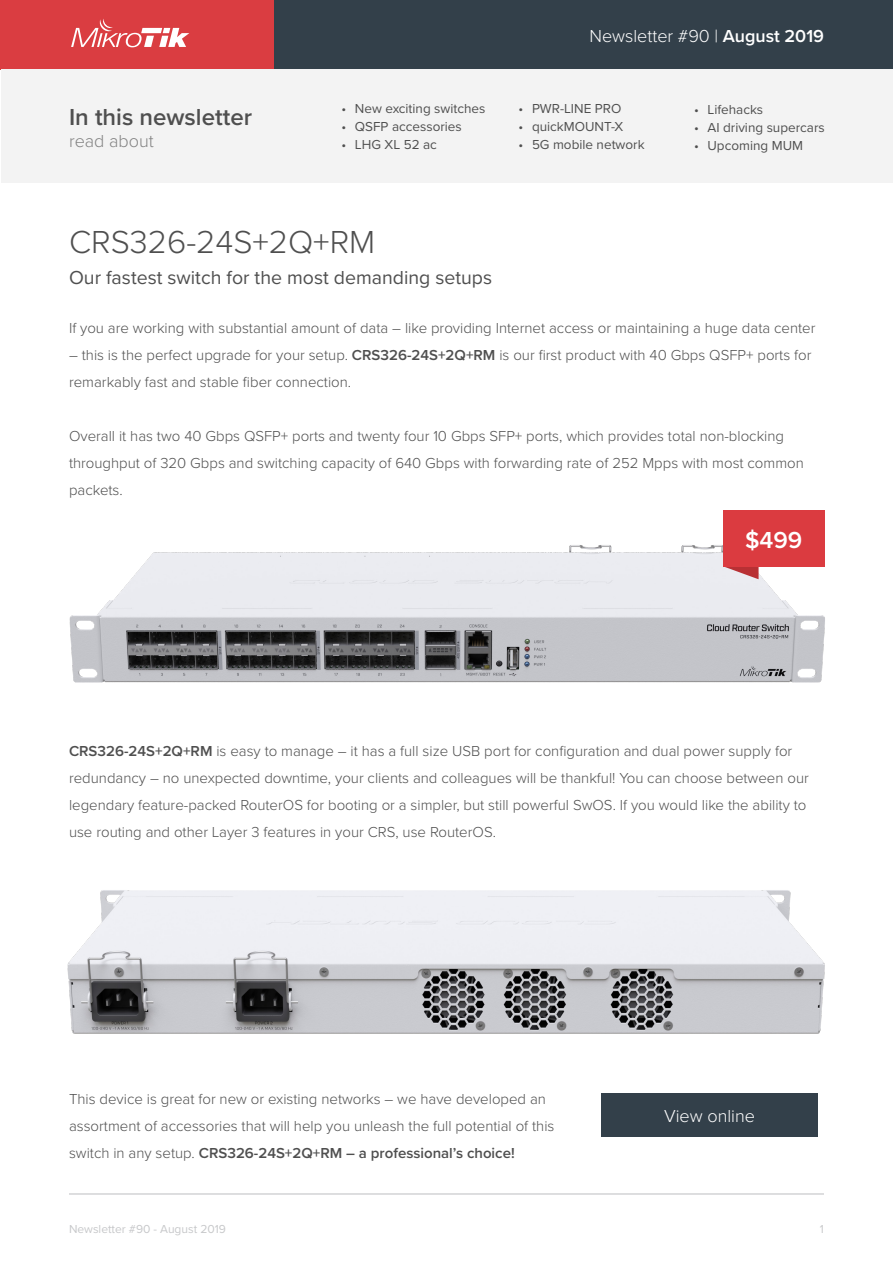
<style>
.page{position:relative;width:893px;height:1263px;background:#fff}
.page>*{position:absolute;margin:0;border:0;box-sizing:border-box;transform-origin:0 0}
.Lielie_virsraksti_20{font:300 33px "Proxima Nova";color:#4f4f4f}
.t1{font:600 24px "Proxima Nova";color:#4f4f4f}
.t2{font:600 24px "Proxima Nova";color:#fff}
.Teksts{font:19.5px "Proxima Nova";color:#4f4f4f}
.t3{font:300 18px "Proxima Nova";color:#fff}
.t4{font:300 18px "Proxima Nova";color:#838383}
.Teksts-2{font:300 15px/27px "Proxima Nova";color:#4f4f4f}
.t5{font:13.5px "Proxima Nova";color:#4f4f4f}
.t6{font:12px "Proxima Nova";color:#c7c8ca}
.s1{font-weight:600}
</style>
<div class="page">
<div style="left:0;top:0;width:893px;height:69px;background:#33404a"></div>
<div style="left:0;top:0;width:274px;height:69px;background:#da3d41"></div>
<svg style="left:71px;top:19px;width:118px;height:28px"></svg>
<hr style="left:69px;top:1194px;width:755px;height:1px;background:#bcbdc0">
<div style="left:1px;top:70px;width:891px;height:113px;background:#f3f3f3"></div>
<img style="left:69px;top:515px;width:756px;height:168px">
<img style="left:67px;top:890px;width:758px;height:144px">
<svg style="left:723px;top:566px;width:36px;height:13px"></svg>
<div style="left:723px;top:510px;width:101px;height:56px;background:#db3b40"></div>
<div style="left:602px;top:1093px;width:216px;height:44px;background:#33404a"></div>
<h2 class="t1" style="left:69px;top:99px;width:185px">In this newsletter</h2>
<p class="t4" style="left:69px;top:127px;width:86px">read about</p>
<p class="t5" style="left:341px;top:98px;width:145px">• New exciting switches</p>
<p class="t5" style="left:341px;top:116px;width:122px">• QSFP accessories</p>
<p class="t5" style="left:341px;top:134px;width:97px">• LHG XL 52 ac</p>
<p class="t3" style="left:589px;top:23px;width:236px">Newsletter #90 | <span class="s1">August 2019</span></p>
<p class="t5" style="left:518px;top:98px;width:104px">• PWR-LINE PRO</p>
<p class="t5" style="left:518px;top:116px;width:106px">• quickMOUNT-X</p>
<p class="t5" style="left:518px;top:134px;width:128px">• 5G mobile network</p>
<p class="t5" style="left:694px;top:99px;width:71px">• Lifehacks</p>
<p class="t5" style="left:694px;top:117px;width:132px">• AI driving supercars</p>
<p class="t5" style="left:694px;top:135px;width:111px">• Upcoming MUM</p>
<p class="Lielie_virsraksti_20" style="left:69px;top:217px;width:308px">CRS326-24S+2Q+RM</p>
<p class="Teksts" style="left:69px;top:263px;width:425px">Our fastest switch for the most demanding setups</p>
<p class="Teksts-2" style="left:69px;top:313px;width:748px">If you are working with substantial amount of data – like providing Internet access or maintaining a huge data center</p>
<p class="Teksts-2" style="left:69px;top:340px;width:744px">– this is the perfect upgrade for your setup. <span class="s1">CRS326-24S+2Q+RM</span> is our first product with 40 Gbps QSFP+ ports for remarkably fast and stable fiber connection.</p>
<p class="Teksts-2" style="left:69px;top:421px;width:736px">Overall it has two 40 Gbps QSFP+ ports and twenty four 10 Gbps SFP+ ports, which provides total non-blocking throughput of 320 Gbps and switching capacity of 640 Gbps with forwarding rate of 252 Mpps with most common packets.</p>
<p class="t2" style="left:745px;top:522px;width:59px">$499</p>
<p class="Teksts-2" style="left:69px;top:736px;width:741px"><span class="s1">CRS326-24S+2Q+RM</span> is easy to manage – it has a full size USB port for configuration and dual power supply for redundancy – no unexpected downtime, your clients and colleagues will be thankful! You can choose between our legendary feature-packed RouterOS for booting or a simpler, but still powerful SwOS. If you would like the ability to use routing and other Layer 3 features in your CRS, use RouterOS.</p>
<p class="Teksts-2" style="left:69px;top:1084px;width:487px">This device is great for new or existing networks – we have developed an assortment of accessories that will help you unleash the full potential of this switch in any setup. <span class="s1">CRS326-24S+2Q+RM – a professional’s choice!</span></p>
<p class="t3" style="left:664px;top:1103px;width:92px">View online</p>
<p class="t6" style="left:69px;top:1220px;width:158px">Newsletter #90 - August 2019</p>
<p class="t6" style="left:820px;top:1220px;width:6px">1</p>
</div>
